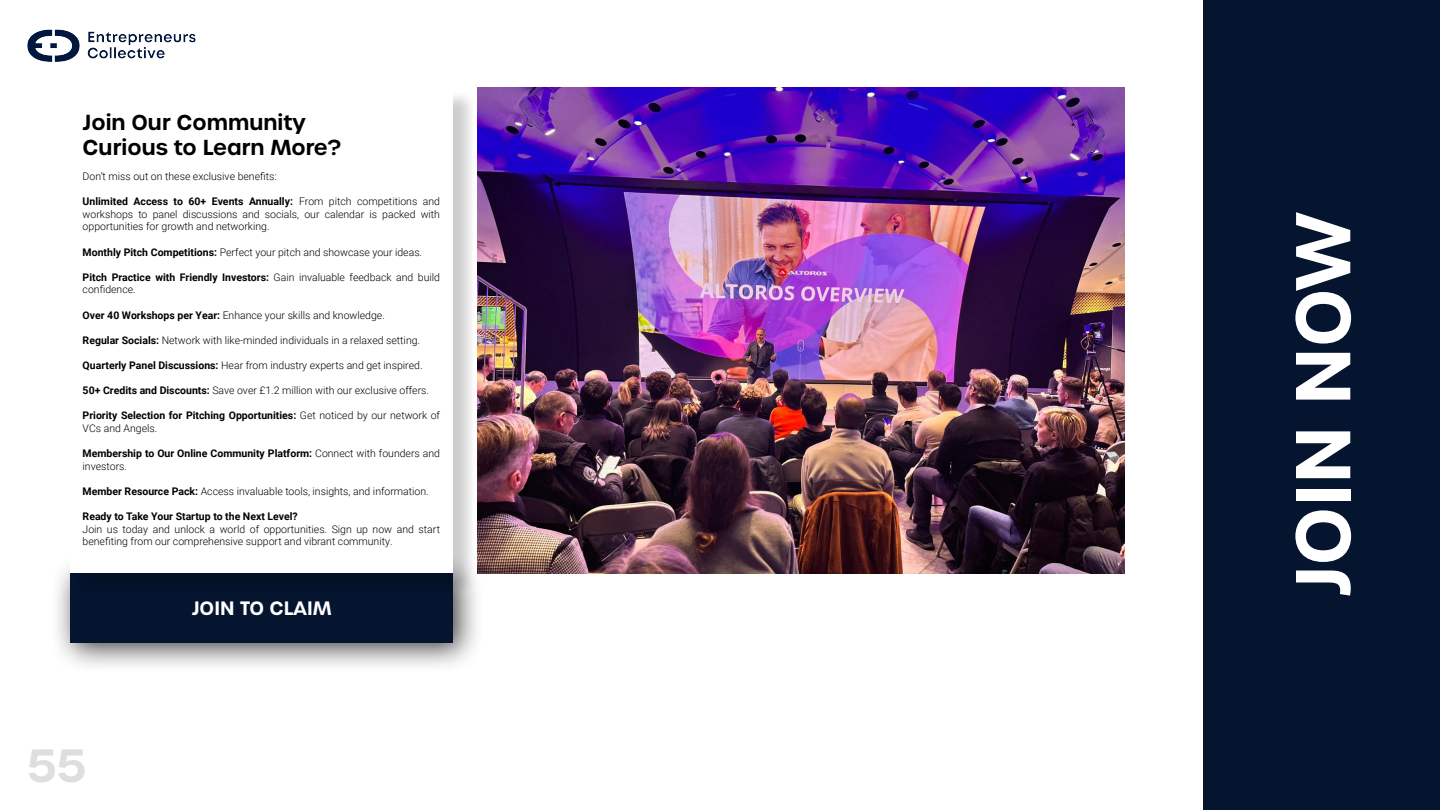
<style>
.page{position:relative;width:1440px;height:810px;background:#fff}
.page>*{position:absolute;margin:0;border:0;box-sizing:border-box;transform-origin:0 0}
.Section_Title{font:600 75px "Urbane";color:#fff}
.t1{font:600 45px "Urbane";color:#dedede}
.t2{font:600 21px "Urbane";color:#000}
.Section_Title-2{font:600 18.75px "Urbane";color:#fff}
.t3{font:300 10.5px/12.6px "Roboto";color:#000}
.t4{font:700 10.5px/12.6px "Roboto";color:#000}
.s1{font-weight:700}
.s2{font-weight:300}
</style>
<div class="page">
<div style="left:1204px;top:0;width:236px;height:810px;background:#05142f"></div>
<img style="left:27px;top:29px;width:169px;height:33px">
<div style="left:50px;top:553px;width:434px;height:120px;background:#000;opacity:.75"></div>
<div style="left:70px;top:573px;width:383px;height:70px;background:#05142f"></div>
<img style="left:477px;top:87px;width:648px;height:486px">
<div style="left:73px;top:90px;width:404px;height:507px;background:#000;opacity:.2"></div>
<div style="left:70px;top:87px;width:383px;height:486px;background:#fff"></div>
<p class="t2" style="left:83px;top:108px;width:225px">Join Our Community</p>
<p class="t2" style="left:83px;top:133px;width:260px">Curious to Learn More?</p>
<p class="t3" style="left:83px;top:170px;width:195px">Don’t miss out on these exclusive benefits:</p>
<p class="t3" style="left:83px;top:195px;width:359px;text-align:justify"><span class="s1">Unlimited Access to 60+ Events Annually:</span> From pitch competitions and workshops to panel discussions and socials, our calendar is packed with opportunities for growth and networking.</p>
<p class="t3" style="left:83px;top:245px;width:341px"><span class="s1">Monthly Pitch Competitions:</span> Perfect your pitch and showcase your ideas.</p>
<p class="t3" style="left:83px;top:270px;width:359px"><span class="s1">Pitch Practice with Friendly Investors:</span> Gain invaluable feedback and build confidence.</p>
<p class="t3" style="left:83px;top:308px;width:304px"><span class="s1">Over 40 Workshops per Year:</span> Enhance your skills and knowledge.</p>
<p class="t3" style="left:83px;top:333px;width:339px"><span class="s1">Regular Socials:</span> Network with like-minded individuals in a relaxed setting.</p>
<p class="t3" style="left:83px;top:359px;width:341px"><span class="s1">Quarterly Panel Discussions:</span> Hear from industry experts and get inspired.</p>
<p class="t3" style="left:83px;top:384px;width:348px"><span class="s1">50+ Credits and Discounts:</span> Save over £1.2 million with our exclusive offers.</p>
<p class="t4" style="left:83px;top:409px;width:359px">Priority Selection for Pitching Opportunities: <span class="s2">Get noticed by our network of<br>VCs and Angels.</span></p>
<p class="t4" style="left:83px;top:447px;width:359px">Membership to Our Online Community Platform: <span class="s2">Connect with founders and investors.</span></p>
<p class="t3" style="left:83px;top:485px;width:348px"><span class="s1">Member Resource Pack:</span> Access invaluable tools, insights, and information.</p>
<p class="t4" style="left:83px;top:510px;width:217px">Ready to Take Your Startup to the Next Level?</p>
<p class="t3" style="left:83px;top:522px;width:359px">Join us today and unlock a world of opportunities. Sign up now and start benefiting from our comprehensive support and vibrant community.</p>
<p class="t1" style="left:27px;top:735px;width:61px">55</p>
<p class="Section_Title-2" style="left:192px;top:596px;width:141px">JOIN TO CLAIM</p>
<p class="Section_Title" style="left:1272px;top:597px;width:387px;rotate:-90deg">JOIN NOW</p>
</div>
